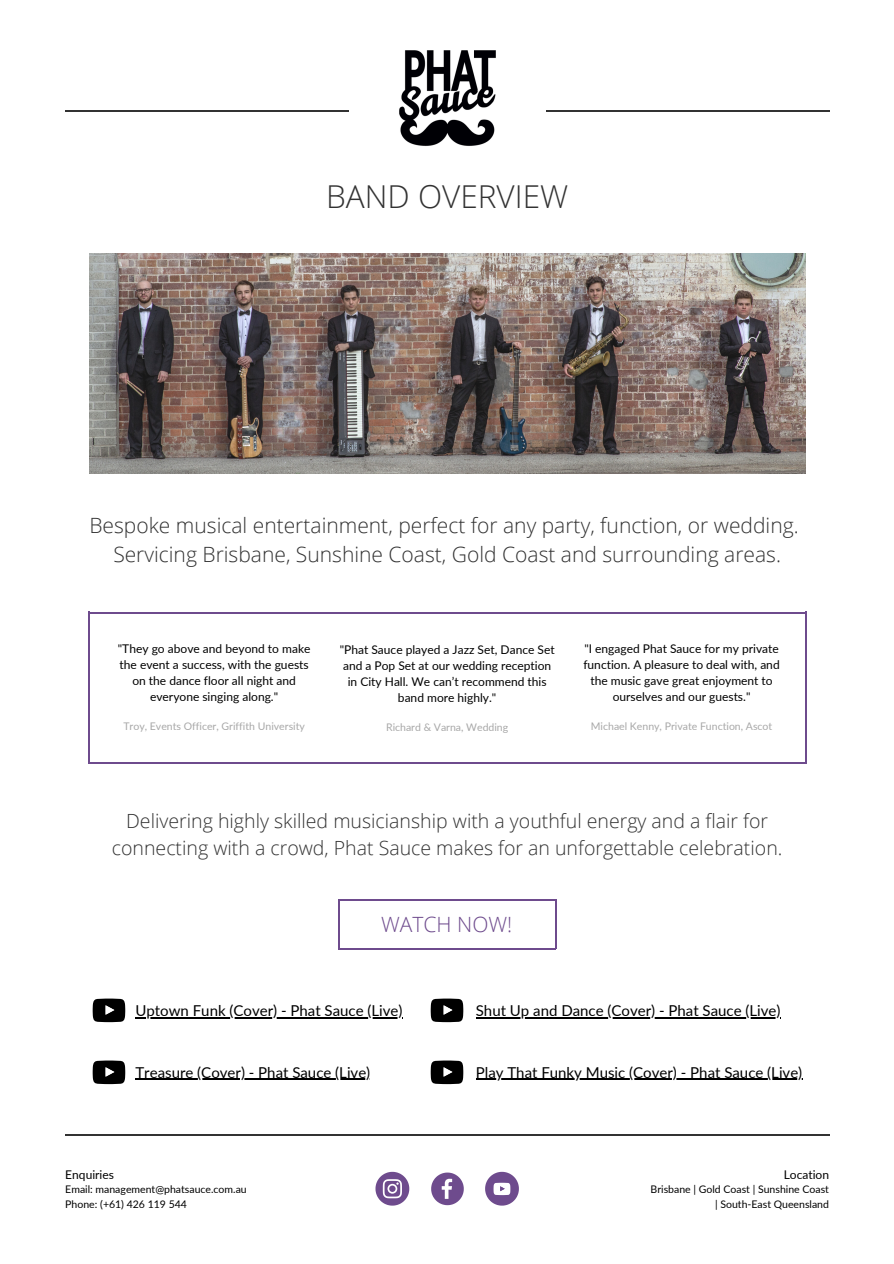
<style>
.page{position:relative;width:894px;height:1264px;background:#fff}
.page>*{position:absolute;margin:0;border:0;box-sizing:border-box;transform-origin:0 0}
.t1{font:300 31.5px "Open Sans";color:#323232}
.t2{font:300 21px/29.4px "Open Sans";color:#323232;text-align:center}
.t3{font:300 21px "Open Sans";color:#6e4b8d}
.t4{font:300 19.5px/27.3px "Open Sans";color:#323232;text-align:center}
.t5{font:15px "Lato";color:#000}
.t6{font:12px/15.8px "Lato";color:#000;text-align:center}
.t7{font:10.5px/14.7px "Lato";color:#000}
.t8{font:10.5px "Lato";color:#a8a8a8}
</style>
<div class="page">
<hr style="left:65px;top:110px;width:764px;height:2px;background:#323232">
<img style="left:349px;top:50px;width:196px;height:96px">
<hr style="left:65px;top:1134px;width:764px;height:1px;background:#323232">
<img style="left:89px;top:253px;width:715px;height:221px">
<svg style="left:431px;top:1172px;width:32px;height:33px"></svg>
<svg style="left:485px;top:1171px;width:33px;height:34px"></svg>
<svg style="left:375px;top:1171px;width:34px;height:34px"></svg>
<hr style="left:89px;top:763px;width:715px;height:1px;background:#6e4b8d">
<hr style="left:89px;top:612px;width:715px;height:1px;background:#6e4b8d">
<hr style="left:88px;top:612px;width:1px;height:152px;background:#6e4b8d">
<hr style="left:804px;top:612px;width:1px;height:152px;background:#6e4b8d">
<svg style="left:93px;top:998px;width:32px;height:24px"></svg>
<hr style="left:135px;top:1016px;width:267px;height:2px;background:#000">
<hr style="left:475px;top:1016px;width:305px;height:2px;background:#000">
<hr style="left:135px;top:1078px;width:235px;height:2px;background:#000">
<hr style="left:475px;top:1078px;width:327px;height:2px;background:#000">
<svg style="left:430px;top:1060px;width:33px;height:24px"></svg>
<svg style="left:430px;top:998px;width:33px;height:24px"></svg>
<svg style="left:93px;top:1060px;width:32px;height:24px"></svg>
<hr style="left:338px;top:899px;width:217px;height:1px;background:#6e4b8d">
<hr style="left:338px;top:948px;width:217px;height:1px;background:#6e4b8d">
<hr style="left:338px;top:899px;width:1px;height:50px;background:#6e4b8d">
<hr style="left:555px;top:899px;width:1px;height:50px;background:#6e4b8d">
<h1 class="t1" style="left:326px;top:174px;width:243px">BAND OVERVIEW</h1>
<h2 class="t2" style="left:89px;top:510px;width:710px">Bespoke musical entertainment, perfect for any party, function, or wedding.<br>Servicing Brisbane, Sunshine Coast, Gold Coast and surrounding areas.</h2>
<p class="t6" style="left:118px;top:640px;width:194px">"They go above and beyond to make the event a success, with the guests on the dance floor all night and everyone singing along."</p>
<p class="t8" style="left:123px;top:719px;width:183px">Troy, Events Officer, Griffith University</p>
<p class="t6" style="left:339px;top:641px;width:216px">"Phat Sauce played a Jazz Set, Dance Set and a Pop Set at our wedding reception in City Hall. We can’t recommend this band more highly."</p>
<p class="t8" style="left:386px;top:720px;width:124px">Richard &amp; Varna, Wedding</p>
<p class="t6" style="left:583px;top:640px;width:198px">"I engaged Phat Sauce for my private function. A pleasure to deal with, and the music gave great enjoyment to ourselves and our guests."</p>
<p class="t8" style="left:590px;top:719px;width:183px">Michael Kenny, Private Function, Ascot</p>
<h3 class="t4" style="left:112px;top:806px;width:672px">Delivering highly skilled musicianship with a youthful energy and a flair for connecting with a crowd, Phat Sauce makes for an unforgettable celebration.</h3>
<h2 class="t3" style="left:381px;top:909px;width:132px">WATCH NOW!</h2>
<p class="t5" style="left:135px;top:1001px;width:268px">Uptown Funk (Cover) - Phat Sauce (Live)</p>
<p class="t5" style="left:475px;top:1001px;width:306px">Shut Up and Dance (Cover) - Phat Sauce (Live)</p>
<p class="t5" style="left:135px;top:1062px;width:236px">Treasure (Cover) - Phat Sauce (Live)</p>
<p class="t5" style="left:475px;top:1062px;width:328px">Play That Funky Music (Cover) - Phat Sauce (Live)</p>
<p class="t6" style="left:65px;top:1165px;width:50px">Enquiries</p>
<p class="t7" style="left:65px;top:1181px;width:183px">Email: management@phatsauce.com.au<br>Phone: (+61) 426 119 544</p>
<p class="t6" style="left:783px;top:1165px;width:47px">Location</p>
<p class="t7" style="left:650px;top:1181px;width:180px;text-align:right">Brisbane | Gold Coast | Sunshine Coast | South-East Queensland</p>
</div>
